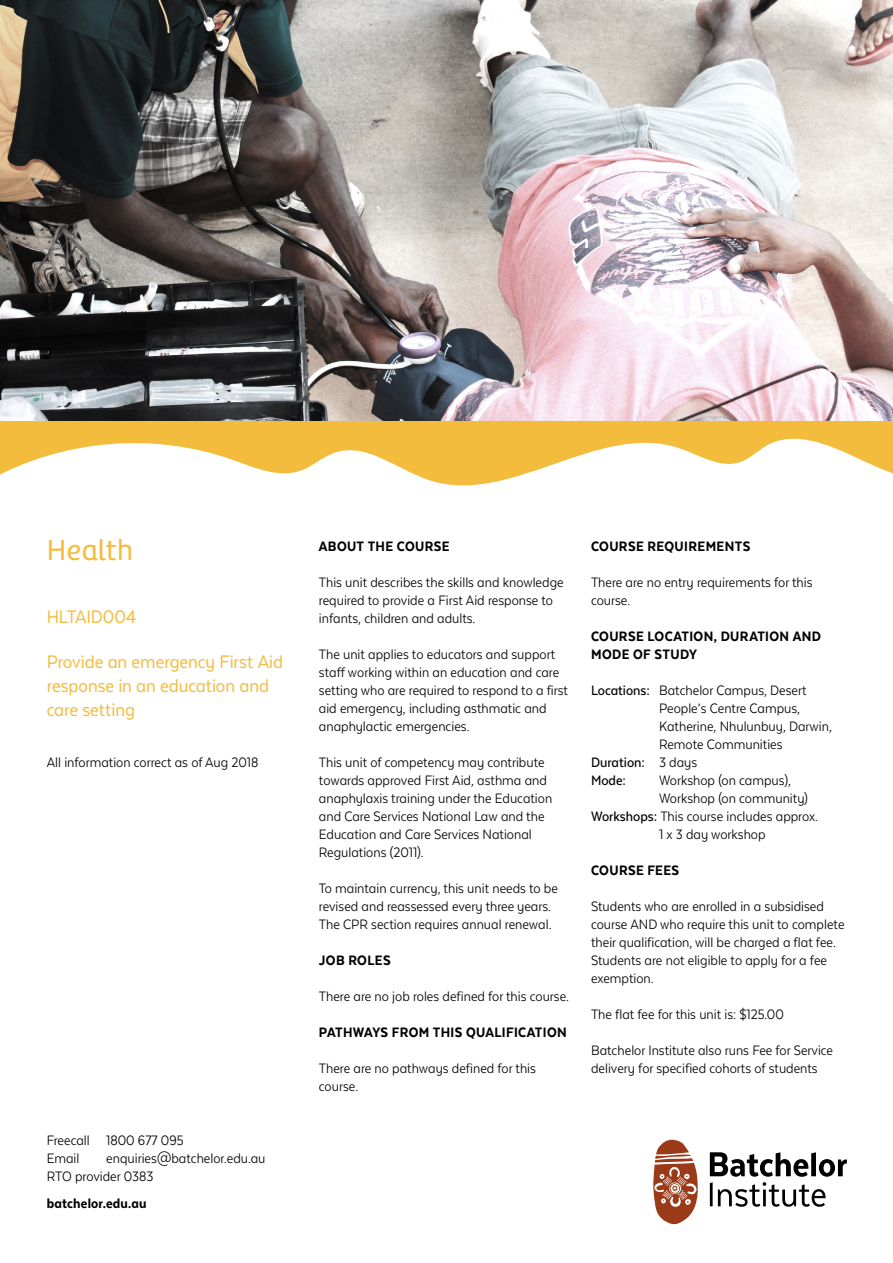
<style>
.page{position:relative;width:893px;height:1263px;background:#fff}
.page>*{position:absolute;margin:0;border:0;box-sizing:border-box;transform-origin:0 0}
.t1{font:30px "Amelia Rounded UP Regular";letter-spacing:.01em;color:#f4bc3d}
.t2{font:21px/45px "Texta Narrow Alt";letter-spacing:-.005em;color:#f4bc3d}
.t3{font:15.75px/18px "Texta Narrow Alt";color:#000}
.t4{font:800 15.75px/18px "Texta Narrow Alt";letter-spacing:.025em;color:#000}
.t5{font:500 15.75px "Texta Narrow Alt";color:#000}
.s1{font-weight:500}
.s2{font-weight:400}
</style>
<div class="page">
<svg style="left:0;top:421px;width:893px;height:65px;fill:#f4bc3d"></svg>
<img style="left:0;top:0;width:893px;height:420px">
<svg style="left:653px;top:1140px;width:45px;height:84px"></svg>
<svg style="left:710px;top:1152px;width:137px;height:55px"></svg>
<h1 class="t1" style="left:47px;top:531px;width:88px">Health</h1>
<h2 class="t2" style="left:47px;top:594px;width:238px">HLTAID004<br>Provide an emergency First Aid</h2>
<h2 class="t2" style="left:47px;top:673px;width:224px;line-height:24px">response in an education and care setting</h2>
<p class="t3" style="left:47px;top:753px;width:213px">All information correct as of Aug 2018</p>
<p class="t3" style="left:47px;top:1131px;width:138px">Freecall 1800 677 095<br>Email</p>
<p class="t3" style="left:47px;top:1149px;width:220px;text-indent:60px">enquiries@batchelor.edu.au<br>RTO provider 0383</p>
<p class="t4" style="left:47px;top:1194px;width:101px">batchelor.edu.au</p>
<p class="t4" style="left:319px;top:537px;width:132px">ABOUT THE COURSE</p>
<p class="t3" style="left:319px;top:573px;width:246px">This unit describes the skills and knowledge required to provide a First Aid response to infants, children and adults.</p>
<p class="t3" style="left:319px;top:645px;width:251px">The unit applies to educators and support staff working within an education and care setting who are required to respond to a first aid emergency, including asthmatic and anaphylactic emergencies.</p>
<p class="t3" style="left:319px;top:753px;width:235px">This unit of competency may contribute towards approved First Aid, asthma and anaphylaxis training under the Education and Care Services National Law and the Education and Care Services National Regulations (2011).</p>
<p class="t3" style="left:319px;top:879px;width:241px">To maintain currency, this unit needs to be revised and reassessed every three years.<br>The CPR section requires annual renewal.</p>
<p class="t4" style="left:319px;top:951px;width:73px">JOB ROLES</p>
<p class="t3" style="left:319px;top:987px;width:252px">There are no job roles defined for this course.</p>
<p class="t4" style="left:319px;top:1023px;width:249px">PATHWAYS FROM THIS QUALIFICATION</p>
<p class="t3" style="left:319px;top:1059px;width:219px">There are no pathways defined for this course.</p>
<p class="t4" style="left:591px;top:537px;width:161px">COURSE REQUIREMENTS</p>
<p class="t3" style="left:591px;top:573px;width:223px">There are no entry requirements for this course.</p>
<p class="t4" style="left:591px;top:627px;width:232px">COURSE LOCATION, DURATION AND<br>MODE OF STUDY</p>
<p class="t3" style="left:591px;top:681px;width:217px"><span class="s1">Locations:</span> Batchelor Campus, Desert</p>
<p class="t3" style="left:659px;top:699px;width:143px">People’s Centre Campus,</p>
<p class="t3" style="left:659px;top:717px;width:174px">Katherine, Nhulunbuy, Darwin,</p>
<p class="t3" style="left:659px;top:735px;width:125px">Remote Communities</p>
<p class="t5" style="left:591px;top:754px;width:108px">Duration: <span class="s2">3 days</span></p>
<p class="t5" style="left:591px;top:772px;width:36px">Mode:</p>
<p class="t3" style="left:659px;top:771px;width:133px">Workshop (on campus),</p>
<p class="t3" style="left:659px;top:789px;width:150px">Workshop (on community)</p>
<p class="t3" style="left:591px;top:807px;width:228px"><span class="s1">Workshops:</span> This course includes approx.</p>
<p class="t3" style="left:659px;top:825px;width:108px">1 x 3 day workshop</p>
<p class="t4" style="left:591px;top:861px;width:90px">COURSE FEES</p>
<p class="t3" style="left:591px;top:897px;width:255px">Students who are enrolled in a subsidised course AND who require this unit to complete their qualification, will be charged a flat fee.<br>Students are not eligible to apply for a fee exemption.</p>
<p class="t3" style="left:591px;top:1005px;width:194px">The flat fee for this unit is: $125.00</p>
<p class="t3" style="left:591px;top:1041px;width:244px">Batchelor Institute also runs Fee for Service delivery for specified cohorts of students</p>
</div>
